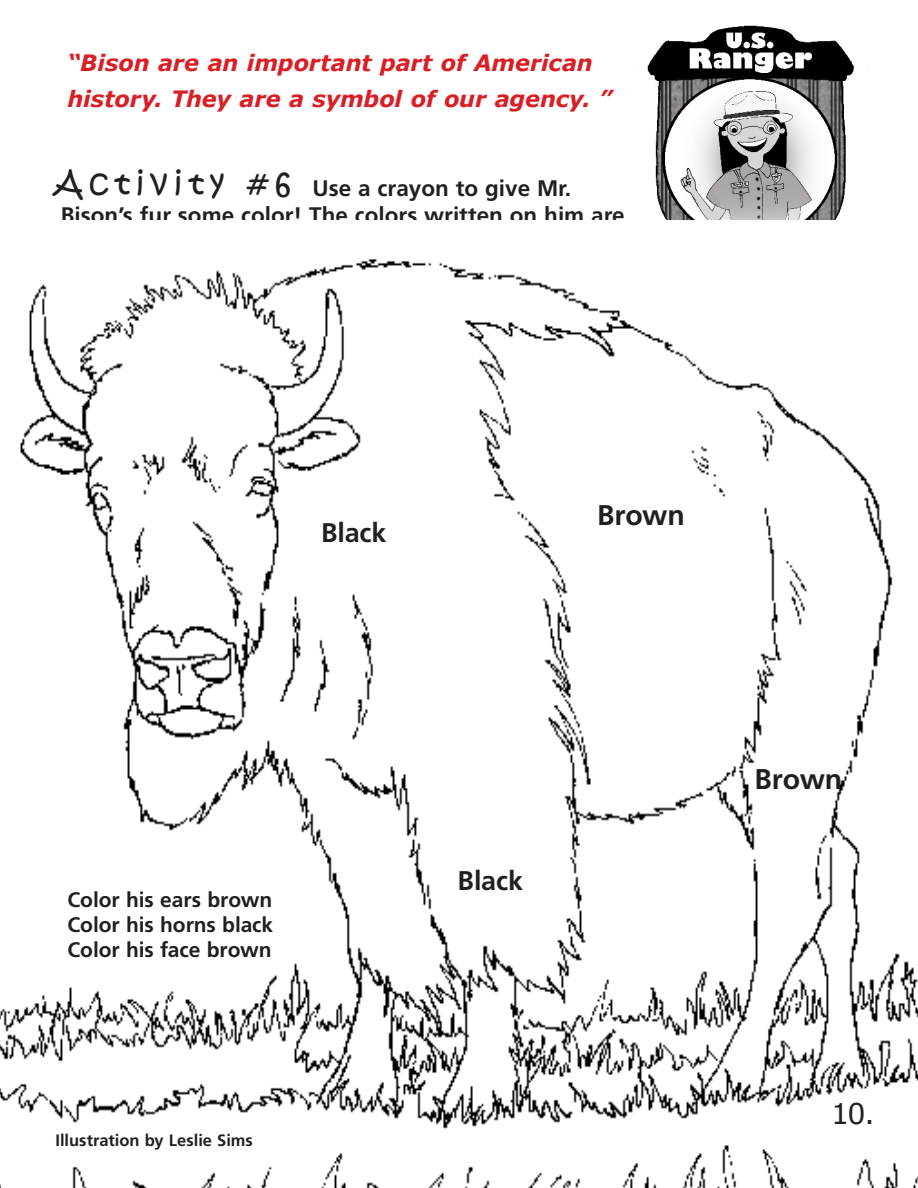
<style>
.page{position:relative;width:918px;height:1188px;background:#fff}
.page>*{position:absolute;margin:0;border:0;box-sizing:border-box;transform-origin:0 0}
.t1{font:33px "Kristen ITC";letter-spacing:.17em;color:#231f20}
.t2{font:700 28.5px "Frutiger LT Std";letter-spacing:-.005em;color:#231f20}
.t3{font:28.5px "Verdana";color:#231f20}
.t4{font:700 27px "Frutiger LT Std";letter-spacing:-.005em;color:#231f20}
.t5{font:italic 700 22.5px/36px "Verdana";letter-spacing:-.01em;color:#d91f26}
.t6{font:700 22.5px/27px "Frutiger LT Std";color:#231f20}
.t7{font:700 21px "Frutiger LT Std";letter-spacing:-.005em;color:#231f20}
.t8{font:700 16.5px "Frutiger LT Std";color:#231f20}
</style>
<div class="page">
<img style="left:647px;top:25px;width:207px;height:195px">
<img style="left:0;top:259px;width:918px;height:929px">
<p class="t5" style="left:68px;top:44px;width:546px">“Bison are an important part of American history. They are a symbol of our agency. ”</p>
<h2 class="t1" style="left:54px;top:162px;width:238px">Activity #6</h2>
<h3 class="t6" style="left:61px;top:175px;width:565px;text-indent:252px">Use a crayon to give Mr.<br>Bison’s fur some color! The colors written on him are</h3>
<p class="t4" style="left:321px;top:517px;width:67px">Black</p>
<p class="t2" style="left:597px;top:499px;width:89px">Brown</p>
<p class="t7" style="left:68px;top:887px;width:206px">Color his ears brown</p>
<p class="t7" style="left:68px;top:912px;width:207px">Color his horns black</p>
<p class="t7" style="left:68px;top:938px;width:206px">Color his face brown</p>
<p class="t8" style="left:56px;top:1131px;width:199px">Illustration by Leslie Sims</p>
<p class="t4" style="left:458px;top:865px;width:67px">Black</p>
<p class="t2" style="left:754px;top:763px;width:89px">Brown</p>
<p class="t3" style="left:831px;top:1096px;width:45px">10.</p>
</div>
